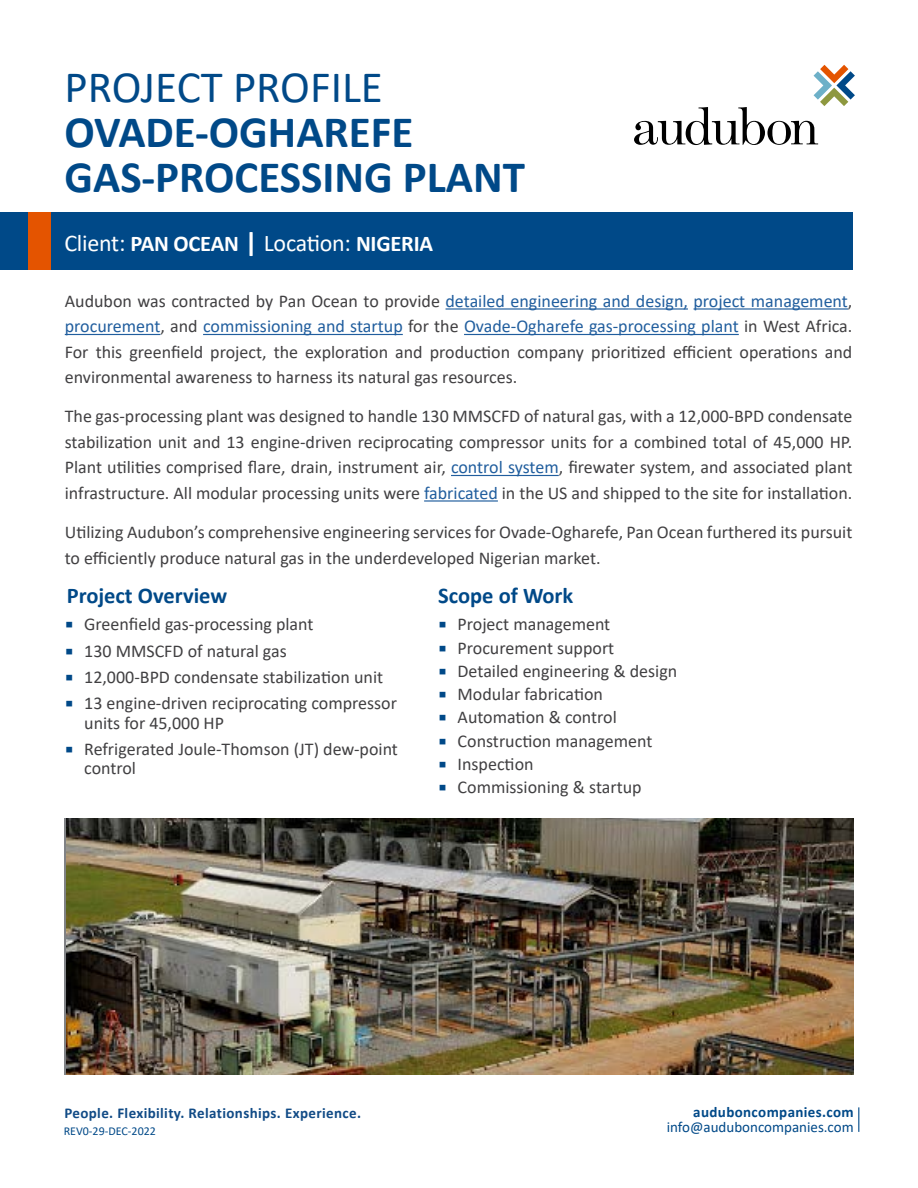
<style>
.page{position:relative;width:918px;height:1188px;background:#fff}
.page>*{position:absolute;margin:0;border:0;box-sizing:border-box;transform-origin:0 0}
.t1{font:700 45px/45px "Calibri";color:#004988}
.t2{font:45px "Calibri";color:#004988}
.t3{font:24px "Calibri";letter-spacing:-.01em;color:#fff}
.t4{font:700 22.5px "Calibri";color:#004988}
.t5{font:18px/25.5px "Calibri";color:#414042}
.t6{font:700 15px "Calibri";letter-spacing:.025em;color:#114b86}
.t7{font:15px "Calibri";color:#004988}
.t8{font:700 15px "Calibri";letter-spacing:.025em;color:#004988}
.t9{font:12px "Calibri";color:#004988}
.s1{font-weight:700;font-size:22.5px}
.s2{font-weight:700;font-size:27px}
.s3{color:#215e9e}
.s4{font-family:"Franklin Gothic";font-size:25.5px;color:#004988}
</style>
<div class="page">
<svg style="left:634px;top:65px;width:221px;height:80px"></svg>
<svg style="left:858px;top:1107px;width:1px;height:25px"></svg>
<div style="left:0;top:213px;width:852px;height:57px;background:#004988"></div>
<hr style="left:446px;top:308px;width:242px;height:2px;background:#215e9e">
<hr style="left:694px;top:308px;width:154px;height:2px;background:#215e9e">
<hr style="left:65px;top:334px;width:95px;height:1px;background:#215e9e">
<hr style="left:203px;top:334px;width:200px;height:1px;background:#215e9e">
<hr style="left:464px;top:334px;width:275px;height:1px;background:#215e9e">
<hr style="left:451px;top:475px;width:108px;height:1px;background:#215e9e">
<hr style="left:424px;top:500px;width:74px;height:2px;background:#215e9e">
<div style="left:29px;top:213px;width:22px;height:57px;background:#e45400"></div>
<img style="left:67px;top:818px;width:786px;height:257px">
<h1 class="t2" style="left:64px;top:56px;width:320px">PROJECT PROFILE</h1>
<h1 class="t1" style="left:64px;top:109px;width:462px">OVADE-OGHAREFE<br>GAS-PROCESSING PLANT</h1>
<h2 class="t3" style="left:64px;top:227px;width:370px">Client: <span class="s1">PAN OCEAN</span> <span class="s2">|</span> Location: <span class="s1">NIGERIA</span></h2>
<p class="t5" style="left:65px;top:288px;width:789px;text-align:justify">Audubon was contracted by Pan Ocean to provide <span class="s3">detailed engineering and design, project management</span>, <span class="s3">procurement</span>, and <span class="s3">commissioning and startup</span> for the <span class="s3">Ovade-Ogharefe gas-processing plant</span> in West Africa.<br>For this greenfield project, the exploration and production company prioritized efficient operations and environmental awareness to harness its natural gas resources.</p>
<p class="t5" style="left:65px;top:403px;width:789px;text-align:justify">The gas-processing plant was designed to handle 130 MMSCFD of natural gas, with a 12,000-BPD condensate stabilization unit and 13 engine-driven reciprocating compressor units for a combined total of 45,000 HP.<br>Plant utilities comprised flare, drain, instrument air, <span class="s3">control system</span>, firewater system, and associated plant infrastructure. All modular processing units were <span class="s3">fabricated</span> in the US and shipped to the site for installation.</p>
<p class="t5" style="left:65px;top:519px;width:789px">Utilizing Audubon’s comprehensive engineering services for Ovade-Ogharefe, Pan Ocean furthered its pursuit to efficiently produce natural gas in the underdeveloped Nigerian market.</p>
<p class="t4" style="left:67px;top:580px;width:162px">Project Overview</p>
<p class="t4" style="left:438px;top:580px;width:137px">Scope of Work</p>
<p class="t5" style="left:65px;top:611px;width:250px"><span class="s4">▪</span> Greenfield gas-processing plant</p>
<p class="t5" style="left:65px;top:637px;width:223px"><span class="s4">▪</span> 130 MMSCFD of natural gas</p>
<p class="t5" style="left:65px;top:664px;width:320px"><span class="s4">▪</span> 12,000-BPD condensate stabilization unit</p>
<p class="t5" style="left:84px;top:693px;width:314px;line-height:19.5px;text-indent:-19px"><span class="s4">▪</span> 13 engine-driven reciprocating compressor units for 45,000 HP</p>
<p class="t5" style="left:84px;top:739px;width:315px;line-height:19.5px;text-indent:-19px"><span class="s4">▪</span> Refrigerated Joule-Thomson (JT) dew-point control</p>
<p class="t5" style="left:438px;top:611px;width:174px"><span class="s4">▪</span> Project management</p>
<p class="t5" style="left:438px;top:634px;width:178px"><span class="s4">▪</span> Procurement support</p>
<p class="t5" style="left:438px;top:658px;width:241px"><span class="s4">▪</span> Detailed engineering &amp; design</p>
<p class="t5" style="left:438px;top:681px;width:166px"><span class="s4">▪</span> Modular fabrication</p>
<p class="t5" style="left:438px;top:704px;width:180px"><span class="s4">▪</span> Automation &amp; control</p>
<p class="t5" style="left:438px;top:727px;width:216px"><span class="s4">▪</span> Construction management</p>
<p class="t5" style="left:438px;top:751px;width:97px"><span class="s4">▪</span> Inspection</p>
<p class="t5" style="left:438px;top:774px;width:205px"><span class="s4">▪</span> Commissioning &amp; startup</p>
<p class="t6" style="left:64px;top:1102px;width:298px">People. Flexibility. Relationships. Experience.</p>
<p class="t8" style="left:693px;top:1101px;width:162px">auduboncompanies.com</p>
<p class="t9" style="left:64px;top:1123px;width:94px">REV0-29-DEC-2022</p>
<p class="t7" style="left:667px;top:1116px;width:189px">info@auduboncompanies.com</p>
</div>
